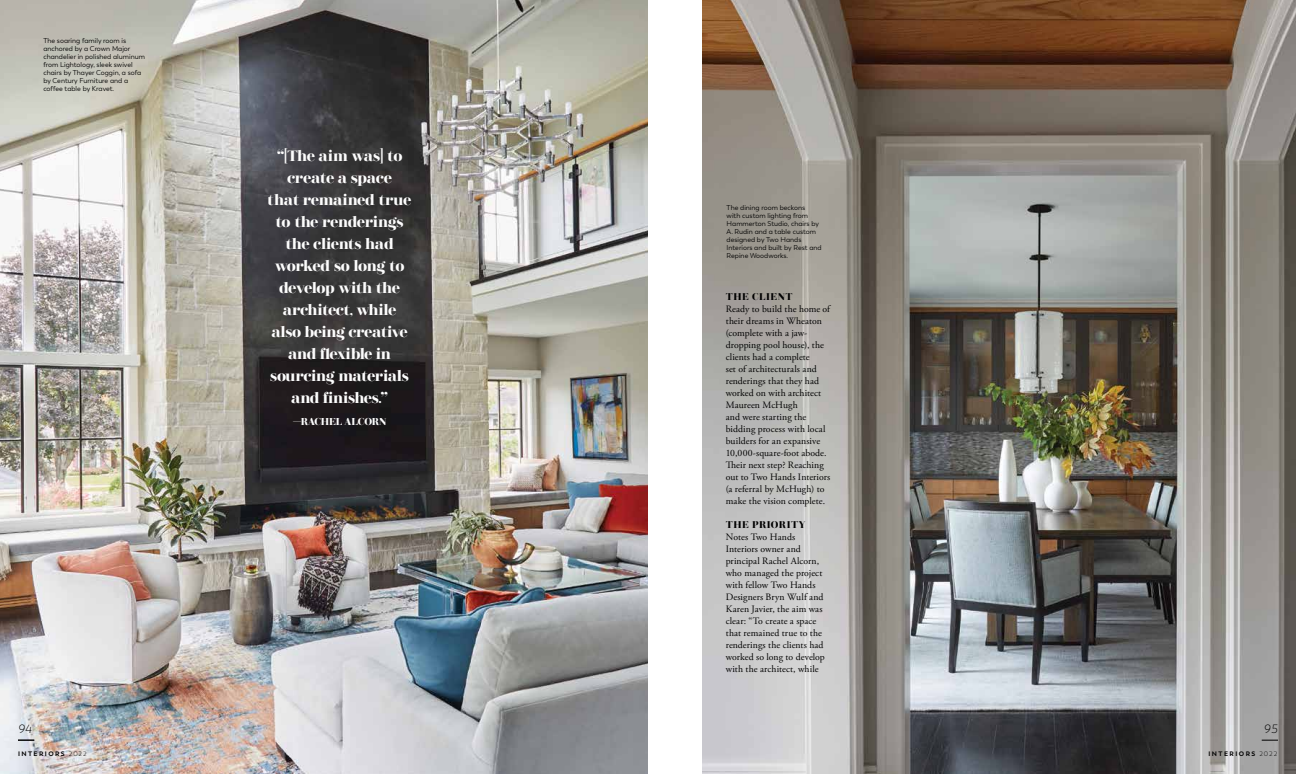
<style>
.page{position:relative;width:1296px;height:774px;background:#fff}
.page>*{position:absolute;margin:0;border:0;box-sizing:border-box;transform-origin:0 0}
.t1{font:700 14.9px/22px "Didonesque";letter-spacing:-.035em;color:#fff;text-align:center}
.t2{font:italic 300 12px "Trenda";color:#000}
.t3{font:700 10px "Didonesque";letter-spacing:-.025em;color:#fff}
.t4{font:9.8px/12px "Adobe Garamond Pro";letter-spacing:.01em;color:#000}
.t5{font:700 9.8px "Didonesque";letter-spacing:.05em;color:#000}
.t6{font:7px/8px "Trenda";color:#000}
.t7{font:700 6.5px "Trenda";letter-spacing:.225em;color:#000}
.s1{font-weight:300}
.s2{font-size:14.9px}
</style>
<div class="page">
<img style="left:0;top:0;width:648px;height:774px">
<img style="left:702px;top:0;width:594px;height:774px">
<svg style="left:1262px;top:740px;width:16px;height:1px"></svg>
<svg style="left:18px;top:740px;width:16px;height:1px"></svg>
<p class="t6" style="left:43px;top:37px;width:103px">The soaring family room is anchored by a Crown Major chandelier in polished aluminum from Lightology, sleek swivel chairs by Thayer Coggin, a sofa by Century Furniture and a coffee table by Kravet.</p>
<p class="t2" style="left:18px;top:722px;width:15px">94</p>
<p class="t7" style="left:18px;top:750px;width:70px">INTERIORS <span class="s1">2022</span></p>
<h1 class="t1" style="left:268px;top:145px;width:145px">“[The aim was] to create a space<br>that remained true to the renderings the clients had worked so long to develop with the architect, while also being creative and flexible in sourcing materials and finishes.”</h1>
<p class="t3" style="left:293px;top:416px;width:95px"><span class="s2">–</span>RACHEL ALCORN</p>
<p class="t6" style="left:727px;top:203px;width:97px">The dining room beckons<br>with custom lighting from<br>Hammerton Studio, chairs by<br>A. Rudin and a table custom designed by Two Hands<br>Interiors and built by Rest and<br>Repine Woodworks.</p>
<p class="t5" style="left:726px;top:291px;width:68px">THE CLIENT</p>
<p class="t4" style="left:726px;top:303px;width:106px">Ready to build the home of their dreams in Wheaton (complete with a jaw&shy;dropping pool house), the clients had a complete<br>set of architecturals and renderings that they had worked on with architect<br>Maureen McHugh<br>and were starting the bidding process with local builders for an expansive<br>10,000-square-foot abode.<br>Their next step? Reaching out to Two Hands Interiors (a referral by McHugh) to make the vision complete.</p>
<p class="t5" style="left:726px;top:519px;width:81px">THE PRIORITY</p>
<p class="t4" style="left:726px;top:531px;width:101px">Notes Two Hands<br>Interiors owner and principal Rachel Alcorn, who managed the project with fellow Two Hands<br>Designers Bryn Wulf and<br>Karen Javier, the aim was clear: “To create a space that remained true to the renderings the clients had worked so long to develop with the architect, while</p>
<p class="t2" style="left:1264px;top:722px;width:15px">95</p>
<p class="t7" style="left:1209px;top:750px;width:70px">INTERIORS <span class="s1">2022</span></p>
</div>
